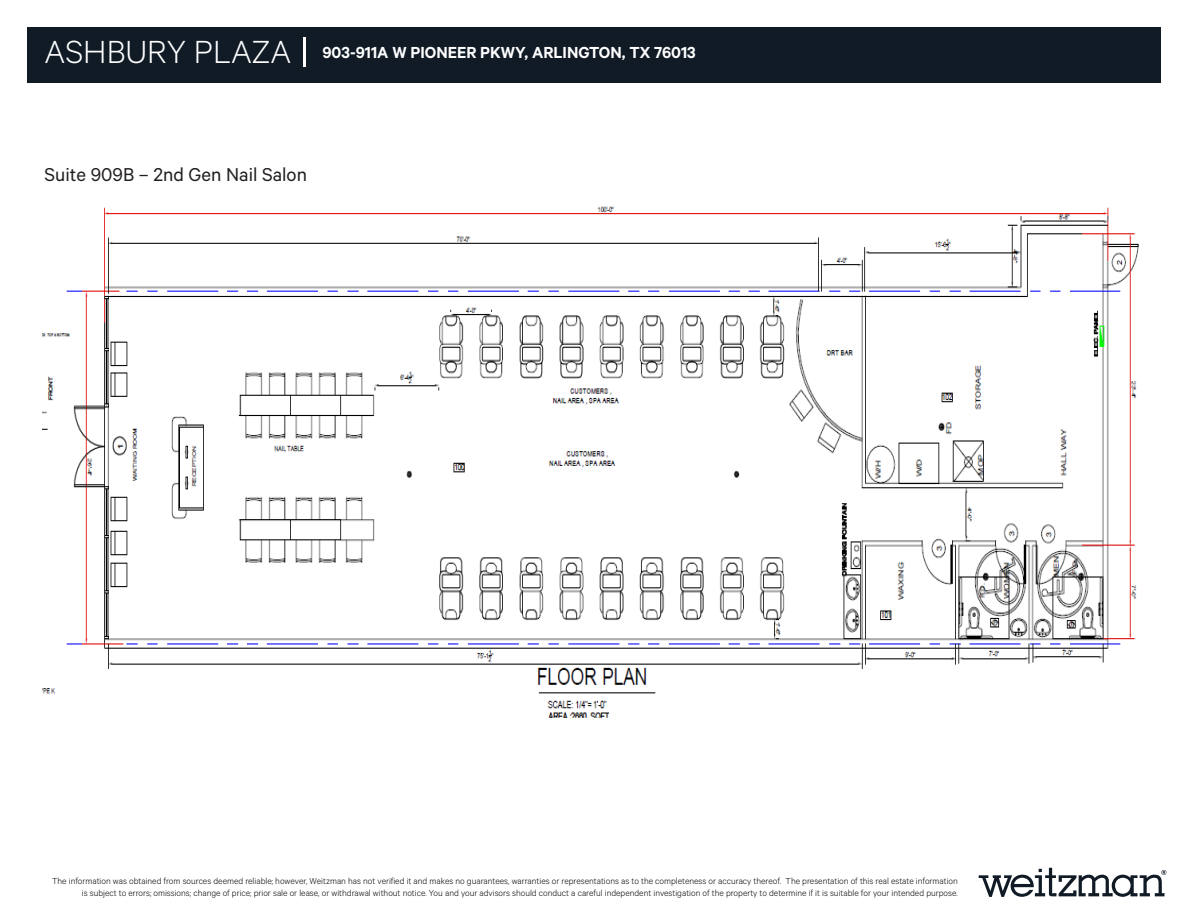
<style>
.page{position:relative;width:1188px;height:918px;background:#fff}
.page>*{position:absolute;margin:0;border:0;box-sizing:border-box;transform-origin:0 0}
.t1{font:21px "Calibre";color:#231f20}
.t2{font:600 18px "Calibre";color:#fff}
.t3{font:300 9.75px/11.7px "Calibre";color:#040503;text-align:right}
.s1{font-weight:300;font-size:36px}
.s2{font-weight:300;font-size:39.6px}
</style>
<div class="page">
<svg style="left:979px;top:868px;width:187px;height:29px"></svg>
<div style="left:27px;top:27px;width:1134px;height:56px;background:#101b26"></div>
<img style="left:42px;top:206px;width:1097px;height:512px">
<p class="t2" style="left:45px;top:42px;width:653px"><span class="s1">ASHBURY PLAZA</span> <span class="s2">|</span> 903-911A W PIONEER PKWY, ARLINGTON, TX 76013</p>
<p class="t1" style="left:45px;top:162px;width:264px">Suite 909B – 2nd Gen Nail Salon</p>
<p class="t3" style="left:52px;top:875px;width:907px">The information was obtained from sources deemed reliable; however, Weitzman has not verified it and makes no guarantees, warranties or representations as to the completeness or accuracy thereof. The presentation of this real estate information is subject to errors; omissions; change of price; prior sale or lease, or withdrawal without notice. You and your advisors should conduct a careful independent investigation of the property to determine if it is suitable for your intended purpose.</p>
</div>
